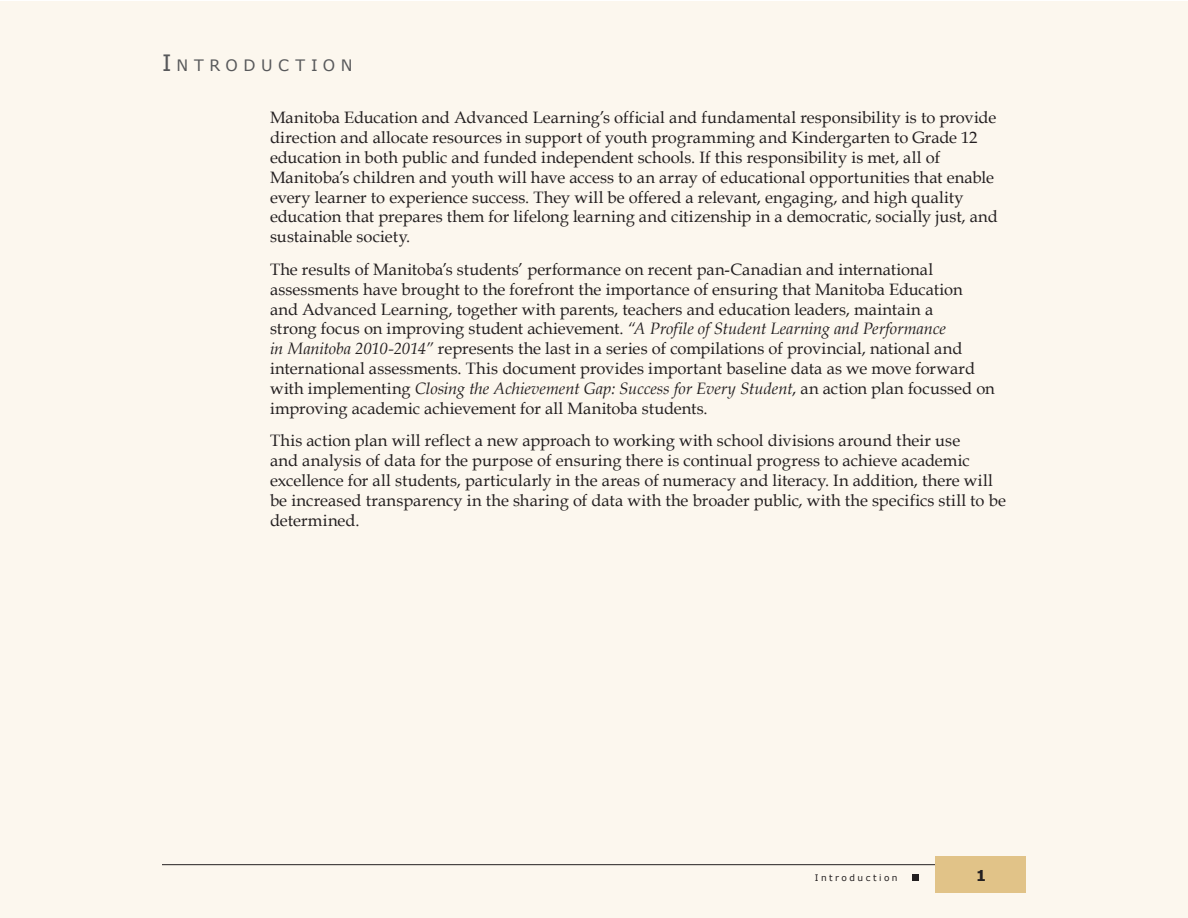
<style>
.page{position:relative;width:1188px;height:918px;background:#fff}
.page>*{position:absolute;margin:0;border:0;box-sizing:border-box;transform-origin:0 0}
.t1{font:16.5px/19.8px "Book Antiqua";color:#231f20}
.t2{font:15.75px "Verdana";letter-spacing:.355em;color:#58595b}
.t3{font:700 15px "Verdana";color:#231f20}
.t4{font:9px "Verdana";letter-spacing:.275em;color:#231f20}
.s1{font-size:22.5px}
.s2{font-style:italic}
</style>
<div class="page">
<div style="left:0;top:1px;width:1188px;height:917px;background:#fcf7ee"></div>
<hr style="left:162px;top:864px;width:852px;height:1px;background:#231f20">
<div style="left:936px;top:856px;width:90px;height:37px;background:#e1c388"></div>
<div style="left:912px;top:874px;width:7px;height:7px;background:#231f20"></div>
<p class="t2" style="left:162px;top:55px;width:192px"><span class="s1">I</span>NTRODUCTION</p>
<p class="t1" style="left:270px;top:108px;width:729px">Manitoba Education and Advanced Learning’s official and fundamental responsibility is to provide direction and allocate resources in support of youth programming and Kindergarten to Grade 12 education in both public and funded independent schools. If this responsibility is met, all of Manitoba’s children and youth will have access to an array of educational opportunities that enable every learner to experience success. They will be offered a relevant, engaging, and high quality education that prepares them for lifelong learning and citizenship in a democratic, socially just, and sustainable society.</p>
<p class="t1" style="left:270px;top:259px;width:726px">The results of Manitoba’s students’ performance on recent pan-Canadian and international assessments have brought to the forefront the importance of ensuring that Manitoba Education and Advanced Learning, together with parents, teachers and education leaders, maintain a<br>strong focus on improving student achievement. <span class="s2">“A Profile of Student Learning and Performance<br>in Manitoba 2010-2014”</span> represents the last in a series of compilations of provincial, national and international assessments. This document provides important baseline data as we move forward with implementing <span class="s2">Closing the Achievement Gap: Success for Every Student</span>, an action plan focussed on improving academic achievement for all Manitoba students.</p>
<p class="t1" style="left:270px;top:430px;width:737px">This action plan will reflect a new approach to working with school divisions around their use<br>and analysis of data for the purpose of ensuring there is continual progress to achieve academic excellence for all students, particularly in the areas of numeracy and literacy. In addition, there will be increased transparency in the sharing of data with the broader public, with the specifics still to be determined.</p>
<p class="t4" style="left:815px;top:872px;width:84px">Introduction</p>
<p class="t3" style="left:976px;top:866px;width:12px">1</p>
</div>
